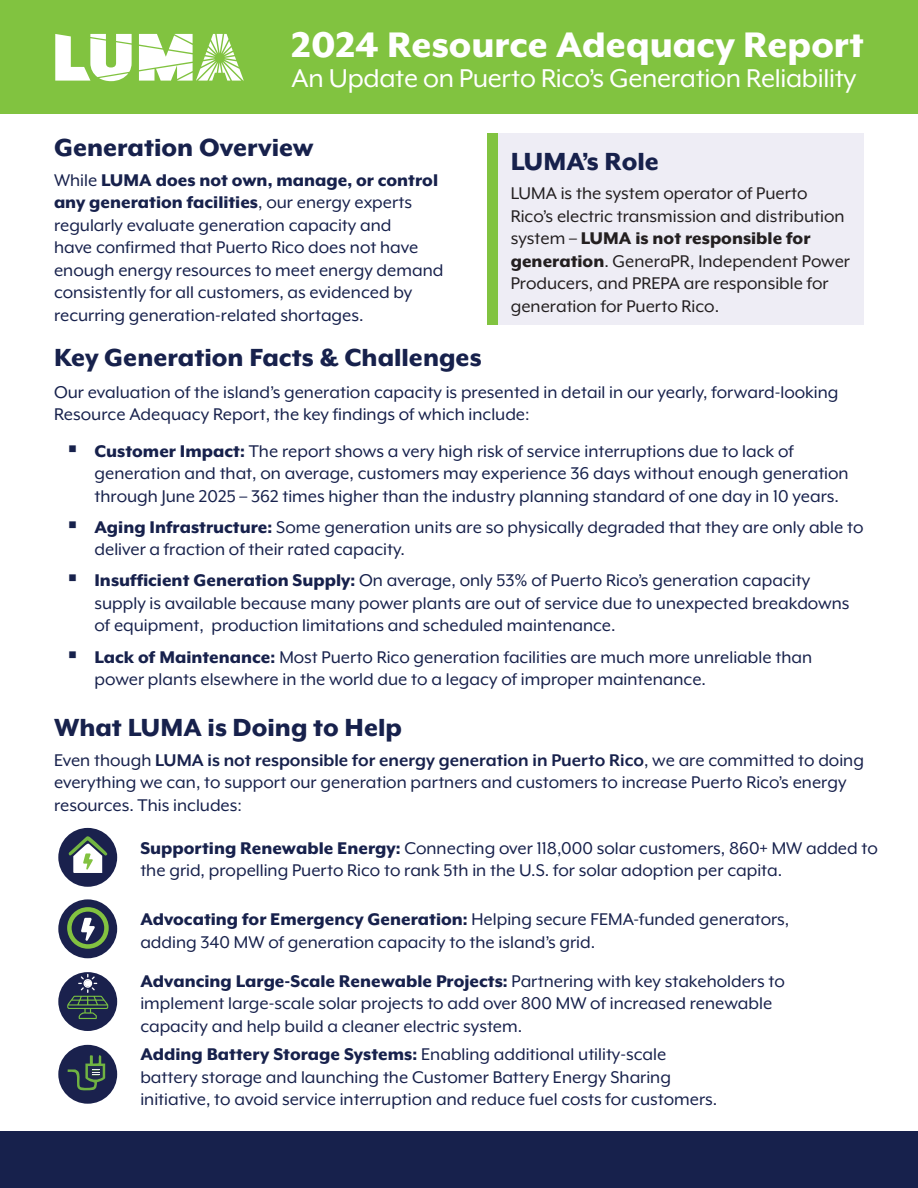
<style>
.page{position:relative;width:918px;height:1188px;background:#fff}
.page>*{position:absolute;margin:0;border:0;box-sizing:border-box;transform-origin:0 0}
.Bullet{font:800 40.95px "Mr Eaves XL Mod OT";color:#fff}
.Bullet-2{font:29.7px "Mr Eaves XL Mod OT";letter-spacing:-.01em;color:#fff}
.Bullet-3{font:800 28.5px "Mr Eaves XL Mod OT";color:#17214c}
.Bullet-4{font:19.5px/22.5px "Mr Eaves XL Mod OT";color:#17214c}
.Bullet-5{font:19.5px/22.5px "Mr Eaves XL Mod OT";color:#231f20}
.s1{font-weight:800}
.s2{font-weight:700}
</style>
<div class="page">
<div style="left:0;top:1132px;width:918px;height:56px;background:#17214c"></div>
<div style="left:0;top:0;width:918px;height:114px;background:#81c340"></div>
<svg style="left:55px;top:34px;width:77px;height:47px"></svg>
<svg style="left:139px;top:34px;width:105px;height:47px"></svg>
<div style="left:58px;top:972px;width:59px;height:59px;background:#1a214d;border-radius:50%"></div>
<svg style="left:67px;top:974px;width:41px;height:45px"></svg>
<div style="left:85px;top:980px;width:6px;height:7px;background:#fff;border-radius:50%"></div>
<div style="left:58px;top:1045px;width:59px;height:59px;background:#1a214d;border-radius:50%"></div>
<svg style="left:68px;top:1055px;width:37px;height:36px"></svg>
<svg style="left:58px;top:899px;width:59px;height:59px;background:#28344f"></svg>
<svg style="left:81px;top:918px;width:14px;height:23px"></svg>
<div style="left:67px;top:907px;width:42px;height:42px;border:4px solid #82c240;border-radius:50%"></div>
<div style="left:58px;top:828px;width:59px;height:59px;background:#1a214d;border-radius:50%"></div>
<svg style="left:68px;top:836px;width:39px;height:37px"></svg>
<div style="left:497px;top:133px;width:367px;height:192px;background:#eeedf5"></div>
<div style="left:487px;top:133px;width:10px;height:192px;background:#81c340"></div>
<p class="Bullet" style="left:292px;top:21px;width:574px">2024 Resource Adequacy Report</p>
<p class="Bullet-2" style="left:292px;top:62px;width:566px">An Update on Puerto Rico’s Generation Reliability</p>
<p class="Bullet-3" style="left:54px;top:132px;width:261px">Generation Overview</p>
<p class="Bullet-4" style="left:54px;top:168px;width:391px">While <span class="s1">LUMA does not own, manage, or control any generation facilities</span>, our energy experts regularly evaluate generation capacity and<br>have confirmed that Puerto Rico does not have enough energy resources to meet energy demand consistently for all customers, as evidenced by recurring generation-related shortages.</p>
<p class="Bullet-3" style="left:511px;top:145px;width:150px">LUMA’s Role</p>
<p class="Bullet-5" style="left:511px;top:182px;width:341px">LUMA is the system operator of Puerto Rico’s electric transmission and distribution system – <span class="s1">LUMA is not responsible for generation</span>. GeneraPR, Independent Power Producers, and PREPA are responsible for generation for Puerto Rico.</p>
<p class="Bullet-3" style="left:54px;top:342px;width:429px">Key Generation Facts &amp; Challenges</p>
<p class="Bullet-4" style="left:54px;top:380px;width:786px">Our evaluation of the island’s generation capacity is presented in detail in our yearly, forward-looking<br>Resource Adequacy Report, the key findings of which include:</p>
<p class="Bullet-4" style="left:94px;top:439px;width:756px"><span class="s1">Customer Impact:</span> The report shows a very high risk of service interruptions due to lack of generation and that, on average, customers may experience 36 days without enough generation through June 2025 – 362 times higher than the industry planning standard of one day in 10 years.</p>
<p class="Bullet-4" style="left:94px;top:516px;width:771px"><span class="s1">Aging Infrastructure:</span> Some generation units are so physically degraded that they are only able to deliver a fraction of their rated capacity.</p>
<p class="Bullet-4" style="left:94px;top:569px;width:757px"><span class="s1">Insufficient Generation Supply:</span> On average, only 53% of Puerto Rico’s generation capacity supply is available because many power plants are out of service due to unexpected breakdowns of equipment, production limitations and scheduled maintenance.</p>
<p class="Bullet-4" style="left:94px;top:645px;width:719px"><span class="s1">Lack of Maintenance:</span> Most Puerto Rico generation facilities are much more unreliable than power plants elsewhere in the world due to a legacy of improper maintenance.</p>
<p class="Bullet-3" style="left:54px;top:712px;width:349px">What LUMA is Doing to Help</p>
<p class="Bullet-4" style="left:54px;top:749px;width:812px">Even though <span class="s2">LUMA is not responsible for energy generation in Puerto Rico</span>, we are committed to doing everything we can, to support our generation partners and customers to increase Puerto Rico’s energy resources. This includes:</p>
<p class="Bullet-4" style="left:140px;top:837px;width:739px"><span class="s1">Supporting Renewable Energy:</span> Connecting over 118,000 solar customers, 860+ MW added to the grid, propelling Puerto Rico to rank 5th in the U.S. for solar adoption per capita.</p>
<p class="Bullet-4" style="left:140px;top:908px;width:651px"><span class="s1">Advocating for Emergency Generation:</span> Helping secure FEMA-funded generators, adding 340 MW of generation capacity to the island’s grid.</p>
<p class="Bullet-4" style="left:140px;top:969px;width:646px"><span class="s1">Advancing Large-Scale Renewable Projects:</span> Partnering with key stakeholders to implement large-scale solar projects to add over 800 MW of increased renewable capacity and help build a cleaner electric system.</p>
<p class="Bullet-4" style="left:140px;top:1043px;width:579px"><span class="s1">Adding Battery Storage Systems:</span> Enabling additional utility-scale battery storage and launching the Customer Battery Energy Sharing initiative, to avoid service interruption and reduce fuel costs for customers.</p>
</div>
